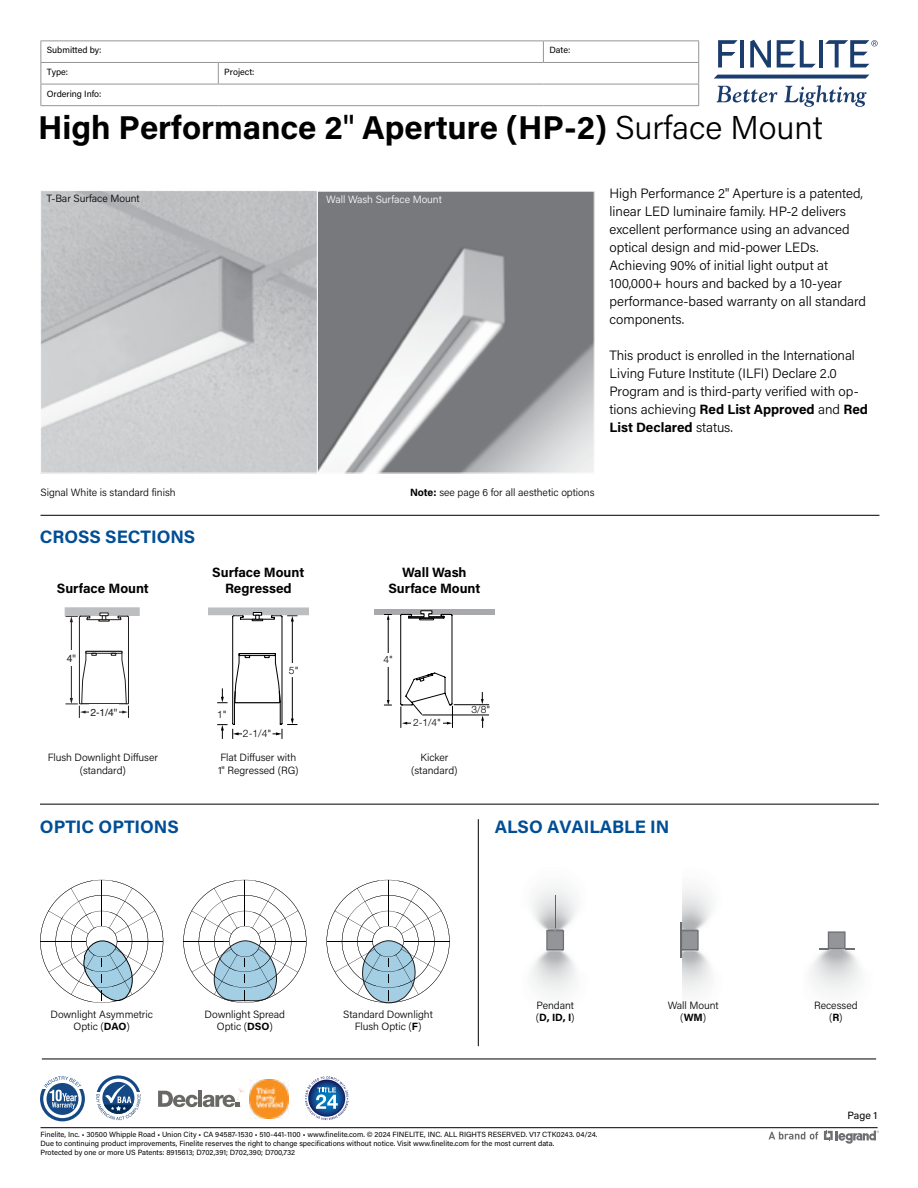
<style>
.page{position:relative;width:918px;height:1188px;background:#fff}
.page>*{position:absolute;margin:0;border:0;box-sizing:border-box;transform-origin:0 0}
.t1{font:700 33px "Acumin Pro";color:#000}
.t2{font:700 18px "Acumin Pro";color:#004e96}
.t3{font:300 13.5px/18px "Acumin Pro";letter-spacing:-.005em;color:#000}
.t4{font:700 13.5px/16.2px "Acumin Pro";color:#000;text-align:center}
.t5{font:300 10.5px/12px "Acumin Pro";letter-spacing:-.005em;color:#000;text-align:center}
.t6{font:300 10.5px "Acumin Pro";letter-spacing:-.005em;color:#fff}
.t7{font:10.5px "Acumin Pro";color:#000}
.t8{font:10.35px "Helvetica";color:#231f20}
.t9{font:300 10.2px "Helvetica Neue";color:#000}
.t10{font:10.2px "Helvetica";color:#231f20}
.t11{font:300 10.05px "Helvetica Neue";color:#000}
.t12{font:9px "Acumin Pro";letter-spacing:-.005em;color:#000}
.t13{font:7.5px/9px "Acumin Pro";color:#000}
.t14{font:300 2.7px "Gotham";color:#54534a}
.s1{font-weight:500}
.s2{font-weight:300}
.s3{font-weight:700}
</style>
<div class="page">
<svg style="left:718px;top:40px;width:20px;height:27px"></svg>
<hr style="left:740px;top:40px;width:4px;height:27px;background:#1b3d6d">
<svg style="left:750px;top:40px;width:21px;height:27px"></svg>
<svg style="left:777px;top:40px;width:39px;height:27px"></svg>
<hr style="left:819px;top:40px;width:4px;height:27px;background:#1b3d6d">
<svg style="left:825px;top:40px;width:53px;height:27px"></svg>
<svg style="left:717px;top:86px;width:60px;height:17px"></svg>
<svg style="left:784px;top:85px;width:83px;height:22px"></svg>
<svg style="left:714px;top:75px;width:155px;height:4px"></svg>
<hr style="left:40px;top:1127px;width:838px;height:1px;background:#000">
<hr style="left:40px;top:40px;width:178px;height:1px;background:#939598">
<hr style="left:218px;top:40px;width:325px;height:1px;background:#939598">
<hr style="left:543px;top:40px;width:156px;height:1px;background:#939598">
<svg style="left:543px;top:41px;width:1px;height:21px"></svg>
<hr style="left:40px;top:62px;width:178px;height:1px;background:#939598">
<hr style="left:218px;top:62px;width:325px;height:1px;background:#939598">
<svg style="left:218px;top:63px;width:1px;height:21px"></svg>
<hr style="left:543px;top:62px;width:156px;height:1px;background:#939598">
<hr style="left:40px;top:84px;width:178px;height:1px;background:#939598">
<svg style="left:40px;top:41px;width:1px;height:64px"></svg>
<hr style="left:218px;top:84px;width:325px;height:1px;background:#939598">
<hr style="left:543px;top:84px;width:156px;height:1px;background:#939598">
<svg style="left:698px;top:41px;width:1px;height:64px"></svg>
<hr style="left:40px;top:105px;width:178px;height:1px;background:#939598">
<hr style="left:218px;top:105px;width:325px;height:1px;background:#939598">
<hr style="left:543px;top:105px;width:156px;height:1px;background:#939598">
<svg style="left:824px;top:1130px;width:55px;height:14px"></svg>
<svg style="left:769px;top:1132px;width:49px;height:8px"></svg>
<img style="left:531px;top:888px;width:46px;height:106px">
<svg style="left:546px;top:928px;width:18px;height:23px"></svg>
<hr style="left:555px;top:896px;width:1px;height:32px;background:#636466">
<img style="left:682px;top:887px;width:30px;height:106px">
<hr style="left:681px;top:923px;width:1px;height:35px;background:#6d6e71">
<svg style="left:682px;top:929px;width:17px;height:22px"></svg>
<img style="left:42px;top:192px;width:551px;height:279px">
<div style="left:40px;top:190px;width:278px;height:283px;border:1px solid #fff"></div>
<div style="left:317px;top:191px;width:278px;height:282px;border:1px solid #fff"></div>
<hr style="left:40px;top:515px;width:839px;height:1px;background:#000">
<svg style="left:65px;top:607px;width:75px;height:111px"></svg>
<svg style="left:208px;top:608px;width:100px;height:131px"></svg>
<div style="left:374px;top:609px;width:120px;height:6px;background:#a7a9ac"></div>
<hr style="left:388px;top:619px;width:1px;height:82px;background:#000">
<svg style="left:384px;top:614px;width:8px;height:6px"></svg>
<svg style="left:384px;top:700px;width:8px;height:6px"></svg>
<div style="left:384px;top:653px;width:9px;height:14px;background:#fff"></div>
<hr style="left:454px;top:704px;width:35px;height:1px;background:#000">
<hr style="left:423px;top:715px;width:66px;height:1px;background:#000">
<svg style="left:481px;top:716px;width:3px;height:12px"></svg>
<svg style="left:481px;top:692px;width:3px;height:12px"></svg>
<svg style="left:400px;top:610px;width:53px;height:118px"></svg>
<hr style="left:40px;top:804px;width:839px;height:1px;background:#000">
<hr style="left:478px;top:819px;width:1px;height:227px;background:#000">
<svg style="left:40px;top:880px;width:123px;height:123px"></svg>
<svg style="left:327px;top:880px;width:123px;height:123px"></svg>
<svg style="left:183px;top:880px;width:123px;height:123px"></svg>
<hr style="left:42px;top:1059px;width:834px;height:1px;background:#000">
<img style="left:812px;top:948px;width:48px;height:43px">
<svg style="left:819px;top:931px;width:35px;height:18px"></svg>
<svg style="left:158px;top:1088px;width:87px;height:19px"></svg>
<img style="left:250px;top:1079px;width:39px;height:39px">
<svg style="left:305px;top:1076px;width:44px;height:44px"></svg>
<svg style="left:40px;top:1076px;width:45px;height:45px"></svg>
<svg style="left:96px;top:1075px;width:45px;height:45px"></svg>
<p class="t12" style="left:47px;top:44px;width:56px">Submitted by:</p>
<p class="t12" style="left:549px;top:44px;width:22px">Date:</p>
<p class="t12" style="left:47px;top:66px;width:23px">Type:</p>
<p class="t12" style="left:224px;top:66px;width:32px">Project:</p>
<p class="t12" style="left:47px;top:87px;width:56px">Ordering Info:</p>
<h1 class="t1" style="left:38px;top:104px;width:786px">High Performance 2<span class="s1">"</span> Aperture (HP-2) <span class="s2">Surface Mount</span></h1>
<p class="t5" style="left:46px;top:192px;width:95px">T-Bar Surface Mount</p>
<p class="t6" style="left:326px;top:192px;width:117px">Wall Wash Surface Mount</p>
<p class="t3" style="left:610px;top:184px;width:258px">High Performance 2" Aperture is a patented, linear LED luminaire family. HP-2 delivers excellent performance using an advanced optical design and mid-power LEDs.<br>Achieving 90% of initial light output at 100,000+ hours and backed by a 10-year performance-based warranty on all standard components.</p>
<p class="t3" style="left:610px;top:346px;width:260px">This product is enrolled in the International Living Future Institute (ILFI) Declare 2.0<br>Program and is third-party verified with op&shy;tions achieving <span class="s3">Red List Approved</span> and <span class="s3">Red List Declared</span> status.</p>
<p class="t5" style="left:40px;top:486px;width:137px">Signal White is standard finish</p>
<h2 class="t2" style="left:40px;top:524px;width:157px">CROSS SECTIONS</h2>
<p class="t4" style="left:57px;top:580px;width:93px">Surface Mount</p>
<p class="t4" style="left:212px;top:563px;width:94px">Surface Mount<br>Regressed</p>
<p class="t5" style="left:410px;top:486px;width:186px"><span class="s3">Note:</span> see page 6 for all aesthetic options</p>
<p class="t4" style="left:389px;top:563px;width:93px">Wall Wash<br>Surface Mount</p>
<p class="t8" style="left:67px;top:650px;width:11px">4"</p>
<p class="t10" style="left:90px;top:704px;width:28px">2-1/4"</p>
<p class="t9" style="left:217px;top:706px;width:11px">1"</p>
<p class="t9" style="left:243px;top:725px;width:30px">2-1/4"</p>
<p class="t9" style="left:289px;top:662px;width:11px">5"</p>
<p class="t5" style="left:48px;top:750px;width:112px;line-height:13.5px">Flush Downlight Diffuser (standard)</p>
<p class="t5" style="left:218px;top:750px;width:82px;line-height:13.5px;text-align:left">Flat Diffuser with<br>1" Regressed (RG)</p>
<p class="t11" style="left:384px;top:651px;width:11px">4"</p>
<p class="t11" style="left:413px;top:714px;width:29px">2-1/4"</p>
<p class="t5" style="left:411px;top:750px;width:48px;line-height:13.5px">Kicker (standard)</p>
<p class="t11" style="left:472px;top:702px;width:20px">3/8"</p>
<h2 class="t2" style="left:40px;top:814px;width:140px">OPTIC OPTIONS</h2>
<h2 class="t2" style="left:495px;top:814px;width:176px">ALSO AVAILABLE IN</h2>
<p class="t5" style="left:51px;top:1008px;width:104px">Downlight Asymmetric<br>Optic (<span class="s3">DAO</span>)</p>
<p class="t5" style="left:343px;top:1008px;width:91px">Standard Downlight<br>Flush Optic (<span class="s3">F</span>)</p>
<p class="t5" style="left:205px;top:1008px;width:82px">Downlight Spread<br>Optic (<span class="s3">DSO</span>)</p>
<p class="t14" style="left:240px;top:1105px;width:3px">®</p>
<p class="t5" style="left:536px;top:999px;width:40px;text-align:left">Pendant (<span class="s3">D, ID, I</span>)</p>
<p class="t5" style="left:668px;top:999px;width:53px">Wall Mount (<span class="s3">WM</span>)</p>
<p class="t13" style="left:40px;top:1129px;width:558px">Finelite, Inc. • 30500 Whipple Road • Union City • CA 94587-1530 • 510-441-1100 • www.finelite.com. © 2024 FINELITE, INC. ALL RIGHTS RESERVED. V17 CTK0243. 04/24.<br>Due to continuing product improvements, Finelite reserves the right to change specifications without notice. Visit www.finelite.com for the most current data.</p>
<p class="t13" style="left:40px;top:1147px;width:256px">Protected by one or more US Patents: 8915613; D702,391; D702,390; D700,732</p>
<p class="t5" style="left:814px;top:999px;width:45px">Recessed (<span class="s3">R</span>)</p>
<p class="t7" style="left:848px;top:1109px;width:31px">Page 1</p>
</div>
